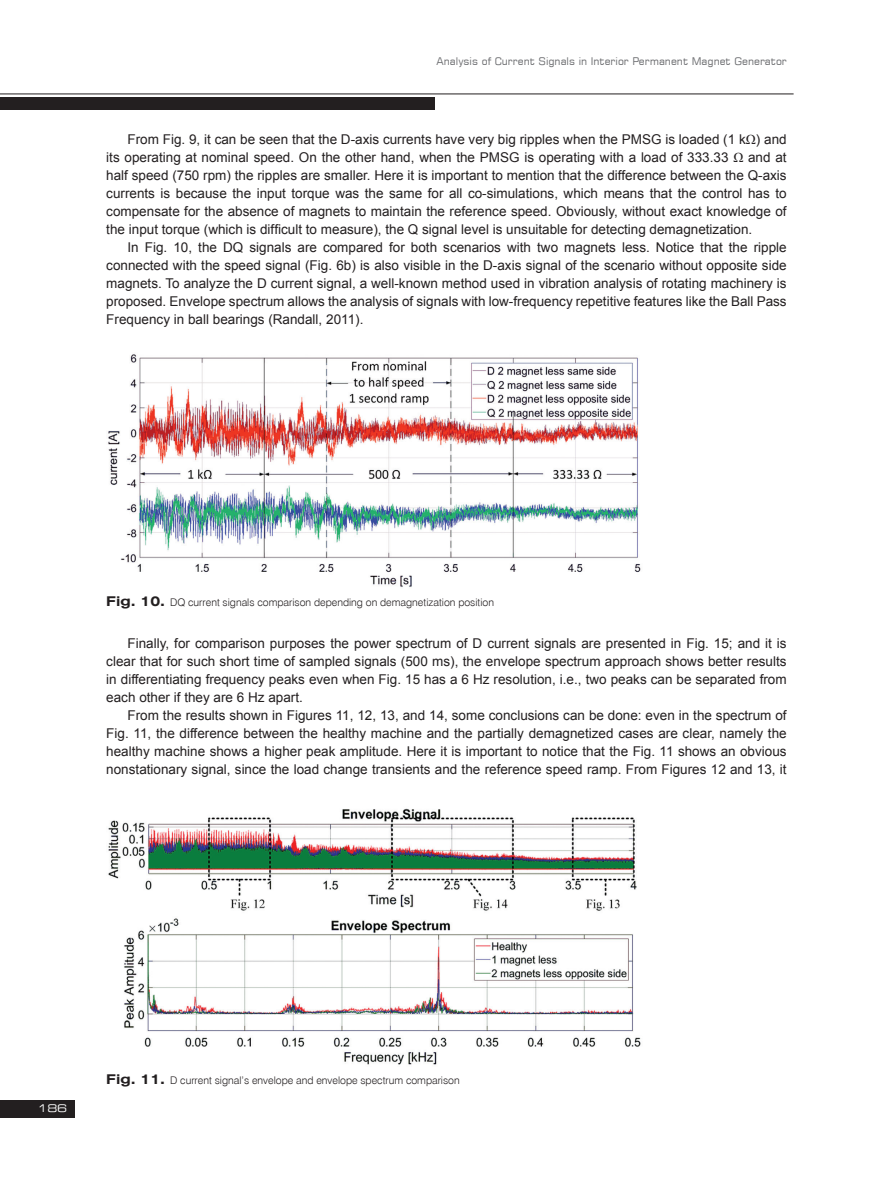
<style>
.page{position:relative;width:893px;height:1178px;background:#fff}
.page>*{position:absolute;margin:0;border:0;box-sizing:border-box;transform-origin:0 0}
.TEKST_2{font:13.5px/18px "Arial";color:#231f20;text-align:justify}
.Fig__1__text{font:10.5px "Swis 721 Lt EU";color:#231f20}
.t1{font:10.5px "Square 721 EU";color:#6c6d70}
.t2{font:10.5px "Square 721 Ex EU";color:#fff}
.s1{font-family:"Times New Roman"}
.s2{font-family:"Swis 721 Ex EU";font-weight:700;font-size:13.5px}
</style>
<div class="page">
<div style="left:0;top:97px;width:435px;height:12px;background:#231f20"></div>
<div style="left:0;top:1100px;width:75px;height:17px;background:#231f20"></div>
<hr style="left:0;top:94px;width:794px;height:1px;background:#231f20">
<img style="left:108px;top:354px;width:533px;height:233px">
<img style="left:108px;top:808px;width:533px;height:257px">
<p class="t1" style="left:437px;top:54px;width:352px">Analysis of Current Signals in Interior Permanent Magnet Generator</p>
<p class="TEKST_2" style="left:106px;top:130px;width:682px;text-indent:21px">From Fig. 9, it can be seen that the D-axis currents have very big ripples when the PMSG is loaded (1 k<span class="s1">Ω</span>) and its operating at nominal speed. On the other hand, when the PMSG is operating with a load of 333.33 <span class="s1">Ω</span> and at half speed (750 rpm) the ripples are smaller. Here it is important to mention that the difference between the Q-axis currents is because the input torque was the same for all co-simulations, which means that the control has to compensate for the absence of magnets to maintain the reference speed. Obviously, without exact knowledge of the input torque (which is difficult to measure), the Q signal level is unsuitable for detecting demagnetization.</p>
<p class="TEKST_2" style="left:106px;top:238px;width:682px;text-indent:21px">In Fig. 10, the DQ signals are compared for both scenarios with two magnets less. Notice that the ripple connected with the speed signal (Fig. 6b) is also visible in the D-axis signal of the scenario without opposite side magnets. To analyze the D current signal, a well-known method used in vibration analysis of rotating machinery is proposed. Envelope spectrum allows the analysis of signals with low-frequency repetitive features like the Ball Pass Frequency in ball bearings (Randall, 2011).</p>
<p class="Fig__1__text" style="left:106px;top:596px;width:389px"><span class="s2">Fig. 10.</span> DQ current signals comparison depending on demagnetization position</p>
<p class="TEKST_2" style="left:106px;top:634px;width:682px;text-indent:21px">Finally, for comparison purposes the power spectrum of D current signals are presented in Fig. 15; and it is clear that for such short time of sampled signals (500 ms), the envelope spectrum approach shows better results in differentiating frequency peaks even when Fig. 15 has a 6 Hz resolution, i.e., two peaks can be separated from each other if they are 6 Hz apart.</p>
<p class="TEKST_2" style="left:106px;top:706px;width:682px;text-indent:21px">From the results shown in Figures 11, 12, 13, and 14, some conclusions can be done: even in the spectrum of Fig. 11, the difference between the healthy machine and the partially demagnetized cases are clear, namely the healthy machine shows a higher peak amplitude. Here it is important to notice that the Fig. 11 shows an obvious nonstationary signal, since the load change transients and the reference speed ramp. From Figures 12 and 13, it</p>
<p class="t2" style="left:37px;top:1102px;width:31px">186</p>
<p class="Fig__1__text" style="left:106px;top:1074px;width:355px"><span class="s2">Fig. 11.</span> D current signal’s envelope and envelope spectrum comparison</p>
</div>
